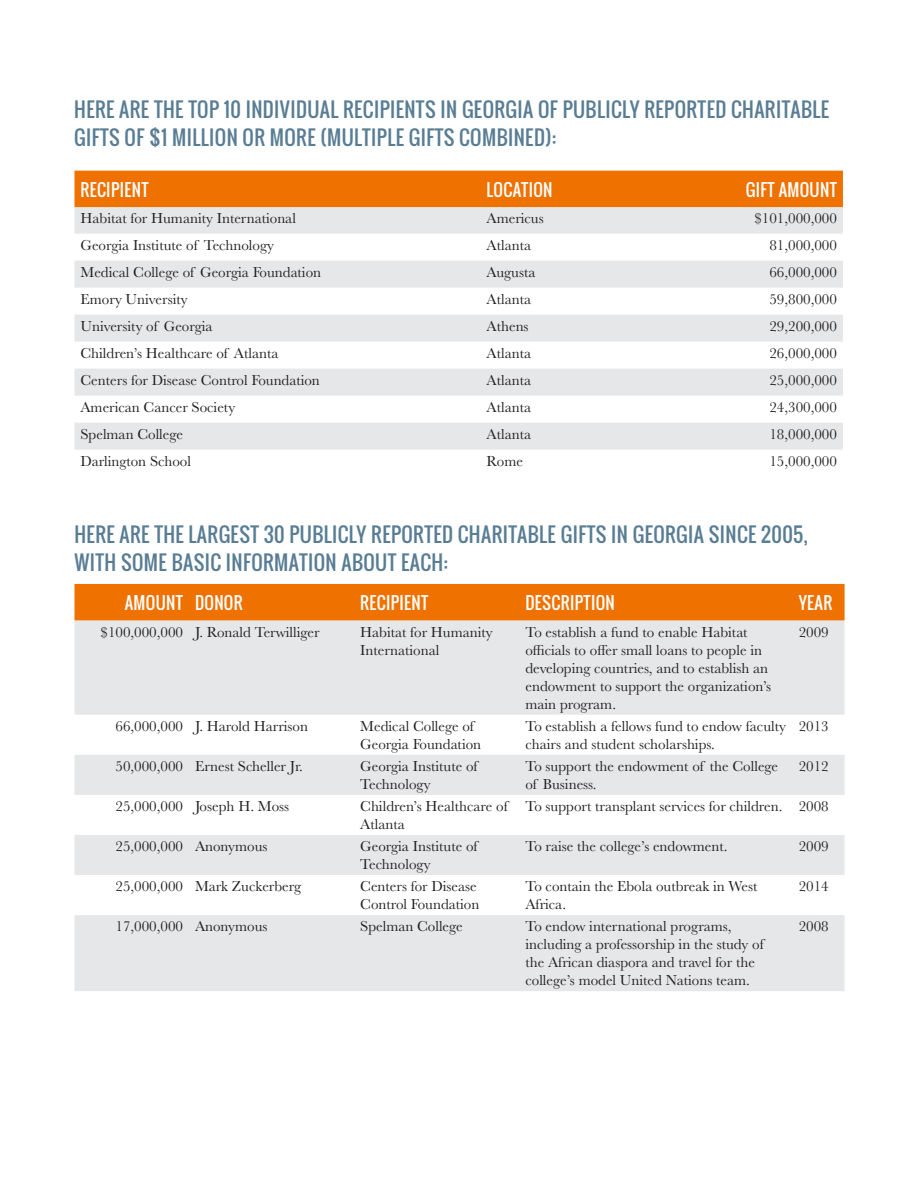
<style>
.page{position:relative;width:918px;height:1188px;background:#fff}
.page>*{position:absolute;margin:0;border:0;box-sizing:border-box;transform-origin:0 0}
.subhead_italics{font:19.8px/28.2px "Oswald";letter-spacing:.02em;color:#587d94}
.t1{font:16.8px "Oswald";letter-spacing:.02em;color:#fff}
.table_body{font:15px/18px "Baskerville";color:#231f20}
.body{font:15px "Baskerville";color:#231f20}
</style>
<div class="page">
<div style="left:74px;top:171px;width:769px;height:36px;background:#ef7100"></div>
<svg style="left:74px;top:207px;width:769px;height:243px;fill:#e6e7e9"></svg>
<div style="left:74px;top:584px;width:771px;height:37px;background:#ef7100"></div>
<svg style="left:74px;top:621px;width:771px;height:370px;fill:#e6e7e9"></svg>
<p class="subhead_italics" style="left:74px;top:95px;width:756px">HERE ARE THE TOP 10 INDIVIDUAL RECIPIENTS IN GEORGIA OF PUBLICLY REPORTED CHARITABLE<br>GIFTS OF $1 MILLION OR MORE (MULTIPLE GIFTS COMBINED):</p>
<p class="t1" style="left:80px;top:177px;width:70px">RECIPIENT</p>
<p class="t1" style="left:487px;top:177px;width:68px">LOCATION</p>
<p class="t1" style="left:746px;top:177px;width:93px">GIFT AMOUNT</p>
<p class="body" style="left:80px;top:208px;width:217px">Habitat for Humanity International</p>
<p class="body" style="left:487px;top:208px;width:59px">Americus</p>
<p class="body" style="left:755px;top:208px;width:84px">$101,000,000</p>
<p class="body" style="left:80px;top:235px;width:195px">Georgia Institute of Technology</p>
<p class="body" style="left:487px;top:235px;width:46px">Atlanta</p>
<p class="body" style="left:769px;top:235px;width:69px">81,000,000</p>
<p class="body" style="left:80px;top:262px;width:242px">Medical College of Georgia Foundation</p>
<p class="body" style="left:487px;top:262px;width:50px">Augusta</p>
<p class="body" style="left:769px;top:262px;width:69px">66,000,000</p>
<p class="body" style="left:80px;top:289px;width:109px">Emory University</p>
<p class="body" style="left:487px;top:289px;width:46px">Atlanta</p>
<p class="body" style="left:769px;top:289px;width:69px">59,800,000</p>
<p class="body" style="left:80px;top:316px;width:134px">University of Georgia</p>
<p class="body" style="left:487px;top:316px;width:44px">Athens</p>
<p class="body" style="left:769px;top:316px;width:69px">29,200,000</p>
<p class="body" style="left:80px;top:343px;width:199px">Children’s Healthcare of Atlanta</p>
<p class="body" style="left:487px;top:343px;width:46px">Atlanta</p>
<p class="body" style="left:769px;top:343px;width:69px">26,000,000</p>
<p class="body" style="left:80px;top:370px;width:241px">Centers for Disease Control Foundation</p>
<p class="body" style="left:487px;top:370px;width:46px">Atlanta</p>
<p class="body" style="left:769px;top:370px;width:69px">25,000,000</p>
<p class="body" style="left:80px;top:397px;width:156px">American Cancer Society</p>
<p class="body" style="left:487px;top:397px;width:46px">Atlanta</p>
<p class="body" style="left:769px;top:397px;width:69px">24,300,000</p>
<p class="body" style="left:80px;top:424px;width:104px">Spelman College</p>
<p class="body" style="left:487px;top:424px;width:46px">Atlanta</p>
<p class="body" style="left:769px;top:424px;width:69px">18,000,000</p>
<p class="body" style="left:80px;top:451px;width:112px">Darlington School</p>
<p class="body" style="left:487px;top:451px;width:38px">Rome</p>
<p class="body" style="left:769px;top:451px;width:69px">15,000,000</p>
<p class="subhead_italics" style="left:74px;top:520px;width:735px">HERE ARE THE LARGEST 30 PUBLICLY REPORTED CHARITABLE GIFTS IN GEORGIA SINCE 2005,<br>WITH SOME BASIC INFORMATION ABOUT EACH:</p>
<p class="t1" style="left:125px;top:590px;width:60px">AMOUNT</p>
<p class="t1" style="left:195px;top:590px;width:49px">DONOR</p>
<p class="t1" style="left:360px;top:590px;width:70px">RECIPIENT</p>
<p class="t1" style="left:525px;top:590px;width:91px">DESCRIPTION</p>
<p class="t1" style="left:799px;top:590px;width:35px">YEAR</p>
<p class="table_body" style="left:101px;top:623px;width:84px">$100,000,000</p>
<p class="table_body" style="left:195px;top:623px;width:126px">J. Ronald Terwilliger</p>
<p class="table_body" style="left:360px;top:623px;width:134px">Habitat for Humanity<br>International</p>
<p class="table_body" style="left:525px;top:623px;width:247px">To establish a fund to enable Habitat officials to offer small loans to people in developing countries, and to establish an endowment to support the organization’s main program.</p>
<p class="table_body" style="left:799px;top:623px;width:31px">2009</p>
<p class="table_body" style="left:116px;top:717px;width:69px">66,000,000</p>
<p class="table_body" style="left:195px;top:717px;width:115px">J. Harold Harrison</p>
<p class="table_body" style="left:360px;top:717px;width:122px">Medical College of<br>Georgia Foundation</p>
<p class="table_body" style="left:525px;top:717px;width:262px">To establish a fellows fund to endow faculty chairs and student scholarships.</p>
<p class="table_body" style="left:799px;top:717px;width:31px">2013</p>
<p class="table_body" style="left:116px;top:757px;width:69px">50,000,000</p>
<p class="table_body" style="left:195px;top:757px;width:109px">Ernest Scheller Jr.</p>
<p class="table_body" style="left:360px;top:757px;width:119px">Georgia Institute of<br>Technology</p>
<p class="table_body" style="left:525px;top:757px;width:254px">To support the endowment of the College of Business.</p>
<p class="table_body" style="left:799px;top:757px;width:31px">2012</p>
<p class="table_body" style="left:116px;top:797px;width:69px">25,000,000</p>
<p class="table_body" style="left:195px;top:797px;width:96px">Joseph H. Moss</p>
<p class="table_body" style="left:360px;top:797px;width:149px">Children’s Healthcare of<br>Atlanta</p>
<p class="table_body" style="left:525px;top:797px;width:259px">To support transplant services for children.</p>
<p class="table_body" style="left:799px;top:797px;width:31px">2008</p>
<p class="table_body" style="left:116px;top:837px;width:69px">25,000,000</p>
<p class="table_body" style="left:195px;top:837px;width:74px">Anonymous</p>
<p class="table_body" style="left:360px;top:837px;width:119px">Georgia Institute of<br>Technology</p>
<p class="table_body" style="left:525px;top:837px;width:204px">To raise the college’s endowment.</p>
<p class="table_body" style="left:799px;top:837px;width:31px">2009</p>
<p class="table_body" style="left:116px;top:877px;width:69px">25,000,000</p>
<p class="table_body" style="left:195px;top:877px;width:108px">Mark Zuckerberg</p>
<p class="table_body" style="left:360px;top:877px;width:121px">Centers for Disease<br>Control Foundation</p>
<p class="table_body" style="left:525px;top:877px;width:234px">To contain the Ebola outbreak in West<br>Africa.</p>
<p class="table_body" style="left:799px;top:877px;width:31px">2014</p>
<p class="table_body" style="left:116px;top:918px;width:69px">17,000,000</p>
<p class="table_body" style="left:195px;top:918px;width:74px">Anonymous</p>
<p class="table_body" style="left:360px;top:918px;width:104px">Spelman College</p>
<p class="table_body" style="left:525px;top:918px;width:240px">To endow international programs, including a professorship in the study of the African diaspora and travel for the college’s model United Nations team.</p>
<p class="table_body" style="left:799px;top:918px;width:31px">2008</p>
</div>
